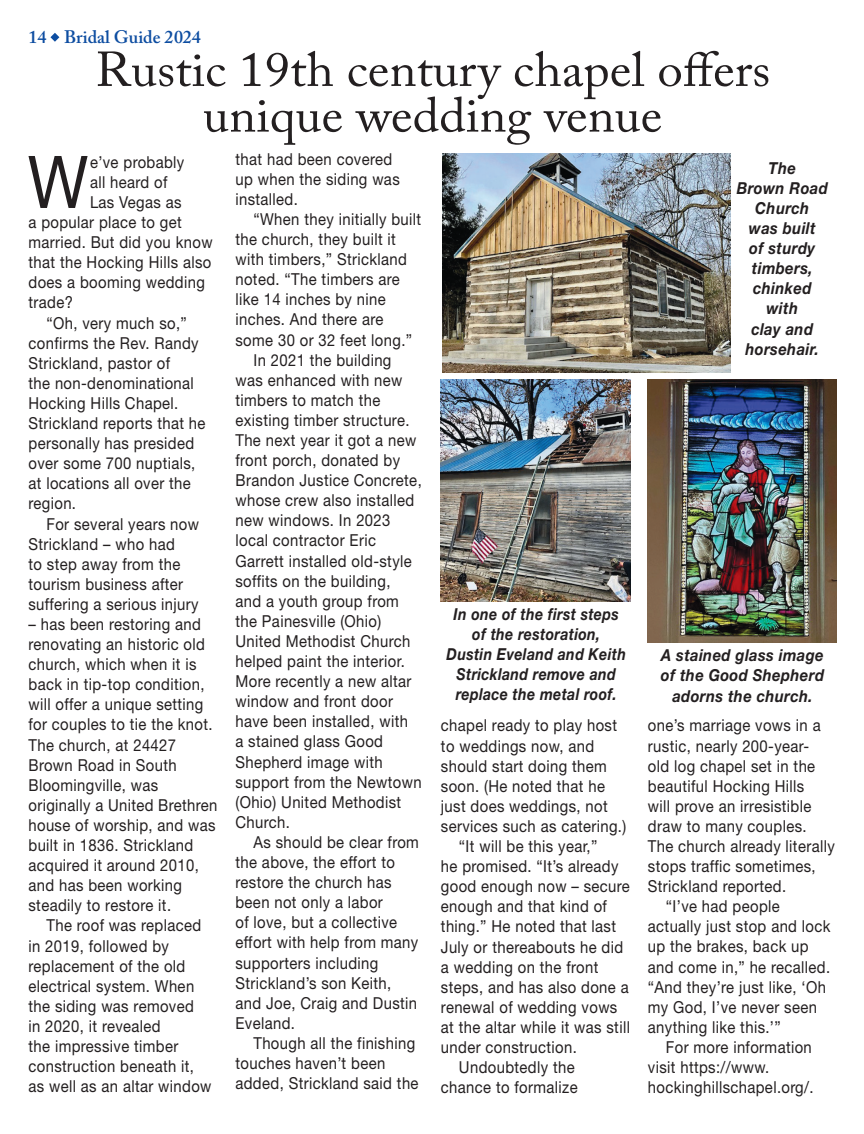
<style>
.page{position:relative;width:864px;height:1134px;background:#fff}
.page>*{position:absolute;margin:0;border:0;box-sizing:border-box;transform-origin:0 0}
.t1{font:72.75px "Helvetica Neue LT Std";color:#231f20;scale:.9 1}
.t2{font:48.45px/45.6px "Adobe Caslon Pro";color:#231f20;text-align:center;scale:1.05 1}
.t3{font:600 18px "Adobe Caslon Pro";color:#0d4da1}
.t4{font:16.5px/20.1px "Helvetica Neue LT Std";letter-spacing:.025em;color:#231f20;scale:.9 1}
.t5{font:italic 700 16.5px/20.1px "Helvetica Neue LT Std";letter-spacing:.025em;color:#231f20;text-align:center;scale:.9 1}
.t6{font:italic 700 16.5px/20.1px "Helvetica Neue LT Std";letter-spacing:.025em;color:#231f20;text-align:center;scale:.86 1}
</style>
<div class="page">
<svg style="left:50px;top:33px;width:9px;height:9px"></svg>
<img style="left:442px;top:153px;width:289px;height:219px">
<img style="left:441px;top:380px;width:189px;height:221px">
<img style="left:648px;top:383px;width:189px;height:259px">
<p class="t3" style="left:28px;top:26px;width:174px">14 Bridal Guide 2024</p>
<h2 class="t2" style="left:95px;top:46px;width:644px">Rustic 19th century chapel offers unique wedding venue</h2>
<h1 class="t1" style="left:28px;top:139px;width:69px">W</h1>
<p class="t4" style="left:90px;top:152px;width:106px">e’ve probably</p>
<p class="t4" style="left:235px;top:149px;width:184px">that had been covered up when the siding was installed.</p>
<p class="t4" style="left:253px;top:209px;width:188px">“When they initially built</p>
<p class="t4" style="left:235px;top:229px;width:180px">the church, they built it</p>
<p class="t4" style="left:235px;top:249px;width:192px">with timbers,” Strickland</p>
<p class="t4" style="left:235px;top:269px;width:184px">noted. “The timbers are</p>
<p class="t4" style="left:235px;top:289px;width:168px">like 14 inches by nine</p>
<p class="t4" style="left:235px;top:309px;width:166px">inches. And there are</p>
<p class="t4" style="left:235px;top:329px;width:198px">some 30 or 32 feet long.”</p>
<p class="t4" style="left:253px;top:349px;width:155px">In 2021 the building</p>
<p class="t4" style="left:235px;top:370px;width:187px">was enhanced with new</p>
<p class="t4" style="left:235px;top:390px;width:162px">timbers to match the</p>
<p class="t4" style="left:235px;top:410px;width:195px">existing timber structure.</p>
<p class="t4" style="left:235px;top:430px;width:202px">The next year it got a new</p>
<p class="t4" style="left:235px;top:450px;width:185px">front porch, donated by</p>
<p class="t4" style="left:235px;top:470px;width:209px">Brandon Justice Concrete,</p>
<p class="t4" style="left:235px;top:490px;width:200px">whose crew also installed</p>
<p class="t4" style="left:235px;top:510px;width:174px">new windows. In 2023</p>
<p class="t4" style="left:235px;top:530px;width:158px">local contractor Eric</p>
<p class="t4" style="left:235px;top:550px;width:197px">Garrett installed old-style</p>
<p class="t4" style="left:235px;top:571px;width:174px">soffits on the building,</p>
<p class="t4" style="left:235px;top:591px;width:183px">and a youth group from</p>
<p class="t4" style="left:235px;top:611px;width:164px">the Painesville (Ohio)</p>
<p class="t4" style="left:235px;top:631px;width:196px">United Methodist Church</p>
<p class="t4" style="left:235px;top:651px;width:190px">helped paint the interior.</p>
<p class="t4" style="left:235px;top:671px;width:197px">More recently a new altar</p>
<p class="t4" style="left:235px;top:691px;width:177px">window and front door</p>
<p class="t4" style="left:235px;top:711px;width:193px">have been installed, with</p>
<p class="t4" style="left:235px;top:731px;width:165px">a stained glass Good</p>
<p class="t4" style="left:235px;top:751px;width:165px">Shepherd image with</p>
<p class="t4" style="left:235px;top:772px;width:208px">support from the Newtown</p>
<p class="t4" style="left:235px;top:792px;width:186px">(Ohio) United Methodist</p>
<p class="t4" style="left:235px;top:812px;width:62px">Church.</p>
<p class="t4" style="left:253px;top:832px;width:185px">As should be clear from</p>
<p class="t4" style="left:235px;top:852px;width:179px">the above, the effort to</p>
<p class="t4" style="left:235px;top:872px;width:175px">restore the church has</p>
<p class="t4" style="left:235px;top:892px;width:165px">been not only a labor</p>
<p class="t4" style="left:235px;top:912px;width:181px">of love, but a collective</p>
<p class="t4" style="left:235px;top:932px;width:205px">effort with help from many</p>
<p class="t4" style="left:235px;top:952px;width:160px">supporters including</p>
<p class="t4" style="left:235px;top:972px;width:175px">Strickland’s son Keith,</p>
<p class="t4" style="left:235px;top:993px;width:203px">and Joe, Craig and Dustin</p>
<p class="t4" style="left:235px;top:1013px;width:68px">Eveland.</p>
<p class="t4" style="left:253px;top:1033px;width:181px">Though all the finishing</p>
<p class="t4" style="left:235px;top:1053px;width:168px">touches haven’t been</p>
<p class="t4" style="left:235px;top:1073px;width:205px">added, Strickland said the</p>
<p class="t5" style="left:737px;top:157px;width:103px">The<br>Brown Road<br>Church<br>was built<br>of sturdy timbers, chinked with<br>clay and horsehair.</p>
<p class="t4" style="left:90px;top:172px;width:88px">all heard of</p>
<p class="t4" style="left:90px;top:192px;width:103px">Las Vegas as</p>
<p class="t4" style="left:28px;top:212px;width:172px">a popular place to get</p>
<p class="t4" style="left:28px;top:232px;width:206px">married. But did you know</p>
<p class="t4" style="left:28px;top:252px;width:205px">that the Hocking Hills also</p>
<p class="t4" style="left:28px;top:272px;width:198px">does a booming wedding</p>
<p class="t4" style="left:28px;top:292px;width:51px">trade?</p>
<p class="t4" style="left:46px;top:312px;width:157px">“Oh, very much so,”</p>
<p class="t4" style="left:28px;top:333px;width:191px">confirms the Rev. Randy</p>
<p class="t4" style="left:28px;top:353px;width:159px">Strickland, pastor of</p>
<p class="t4" style="left:28px;top:373px;width:185px">the non-denominational</p>
<p class="t4" style="left:28px;top:393px;width:168px">Hocking Hills Chapel.</p>
<p class="t4" style="left:28px;top:413px;width:198px">Strickland reports that he</p>
<p class="t4" style="left:28px;top:433px;width:186px">personally has presided</p>
<p class="t4" style="left:28px;top:453px;width:187px">over some 700 nuptials,</p>
<p class="t4" style="left:28px;top:473px;width:182px">at locations all over the</p>
<p class="t4" style="left:28px;top:493px;width:54px">region.</p>
<p class="t4" style="left:46px;top:513px;width:171px">For several years now</p>
<p class="t4" style="left:28px;top:533px;width:164px">Strickland – who had</p>
<p class="t4" style="left:28px;top:554px;width:170px">to step away from the</p>
<p class="t4" style="left:28px;top:574px;width:173px">tourism business after</p>
<p class="t4" style="left:28px;top:594px;width:191px">suffering a serious injury</p>
<p class="t4" style="left:28px;top:614px;width:212px">– has been restoring and renovating an historic old church, which when it is back in tip-top condition, will offer a unique setting for couples to tie the knot.<br>The church, at 24427<br>Brown Road in South<br>Bloomingville, was originally a United Brethren house of worship, and was built in 1836. Strickland acquired it around 2010, and has been working steadily to restore it.</p>
<p class="t4" style="left:28px;top:915px;width:205px;text-indent:18px">The roof was replaced in 2019, followed by replacement of the old electrical system. When the siding was removed<br>in 2020, it revealed<br>the impressive timber construction beneath it, as well as an altar window</p>
<p class="t6" style="left:446px;top:603px;width:210px">In one of the first steps of the restoration,<br>Dustin Eveland and Keith<br>Strickland remove and replace the metal roof.</p>
<p class="t5" style="left:661px;top:645px;width:183px">A stained glass image of the Good Shepherd adorns the church.</p>
<p class="t4" style="left:648px;top:715px;width:193px">one’s marriage vows in a</p>
<p class="t4" style="left:648px;top:735px;width:181px">rustic, nearly 200-year-</p>
<p class="t4" style="left:648px;top:755px;width:187px">old log chapel set in the</p>
<p class="t4" style="left:648px;top:776px;width:175px">beautiful Hocking Hills</p>
<p class="t4" style="left:648px;top:796px;width:183px">will prove an irresistible</p>
<p class="t4" style="left:648px;top:816px;width:178px">draw to many couples.</p>
<p class="t4" style="left:648px;top:836px;width:209px">The church already literally</p>
<p class="t4" style="left:648px;top:856px;width:188px">stops traffic sometimes,</p>
<p class="t4" style="left:648px;top:876px;width:155px">Strickland reported.</p>
<p class="t4" style="left:666px;top:896px;width:128px">“I’ve had people</p>
<p class="t4" style="left:648px;top:916px;width:204px">actually just stop and lock</p>
<p class="t4" style="left:648px;top:936px;width:180px">up the brakes, back up</p>
<p class="t4" style="left:648px;top:956px;width:204px">and come in,” he recalled.</p>
<p class="t4" style="left:648px;top:977px;width:199px">“And they’re just like, ‘Oh</p>
<p class="t4" style="left:648px;top:997px;width:189px">my God, I’ve never seen</p>
<p class="t4" style="left:648px;top:1017px;width:149px">anything like this.’”</p>
<p class="t4" style="left:666px;top:1037px;width:164px">For more information</p>
<p class="t4" style="left:648px;top:1057px;width:137px">visit https://www.</p>
<p class="t4" style="left:648px;top:1077px;width:186px">hockinghillschapel.org/.</p>
<p class="t4" style="left:441px;top:715px;width:197px">chapel ready to play host</p>
<p class="t4" style="left:441px;top:735px;width:172px">to weddings now, and</p>
<p class="t4" style="left:441px;top:756px;width:186px">should start doing them</p>
<p class="t4" style="left:441px;top:776px;width:184px">soon. (He noted that he</p>
<p class="t4" style="left:441px;top:796px;width:187px">just does weddings, not</p>
<p class="t4" style="left:441px;top:816px;width:207px">services such as catering.)</p>
<p class="t4" style="left:459px;top:836px;width:155px">“It will be this year,”</p>
<p class="t4" style="left:441px;top:856px;width:199px">he promised. “It’s already</p>
<p class="t4" style="left:441px;top:876px;width:211px">good enough now – secure</p>
<p class="t4" style="left:441px;top:896px;width:186px">enough and that kind of</p>
<p class="t4" style="left:441px;top:916px;width:196px">thing.” He noted that last</p>
<p class="t4" style="left:441px;top:936px;width:204px">July or thereabouts he did</p>
<p class="t4" style="left:441px;top:956px;width:176px">a wedding on the front</p>
<p class="t4" style="left:441px;top:977px;width:210px">steps, and has also done a</p>
<p class="t4" style="left:441px;top:997px;width:198px">renewal of wedding vows</p>
<p class="t4" style="left:441px;top:1017px;width:212px">at the altar while it was still</p>
<p class="t4" style="left:441px;top:1037px;width:153px">under construction.</p>
<p class="t4" style="left:459px;top:1057px;width:130px">Undoubtedly the</p>
<p class="t4" style="left:441px;top:1077px;width:153px">chance to formalize</p>
</div>
